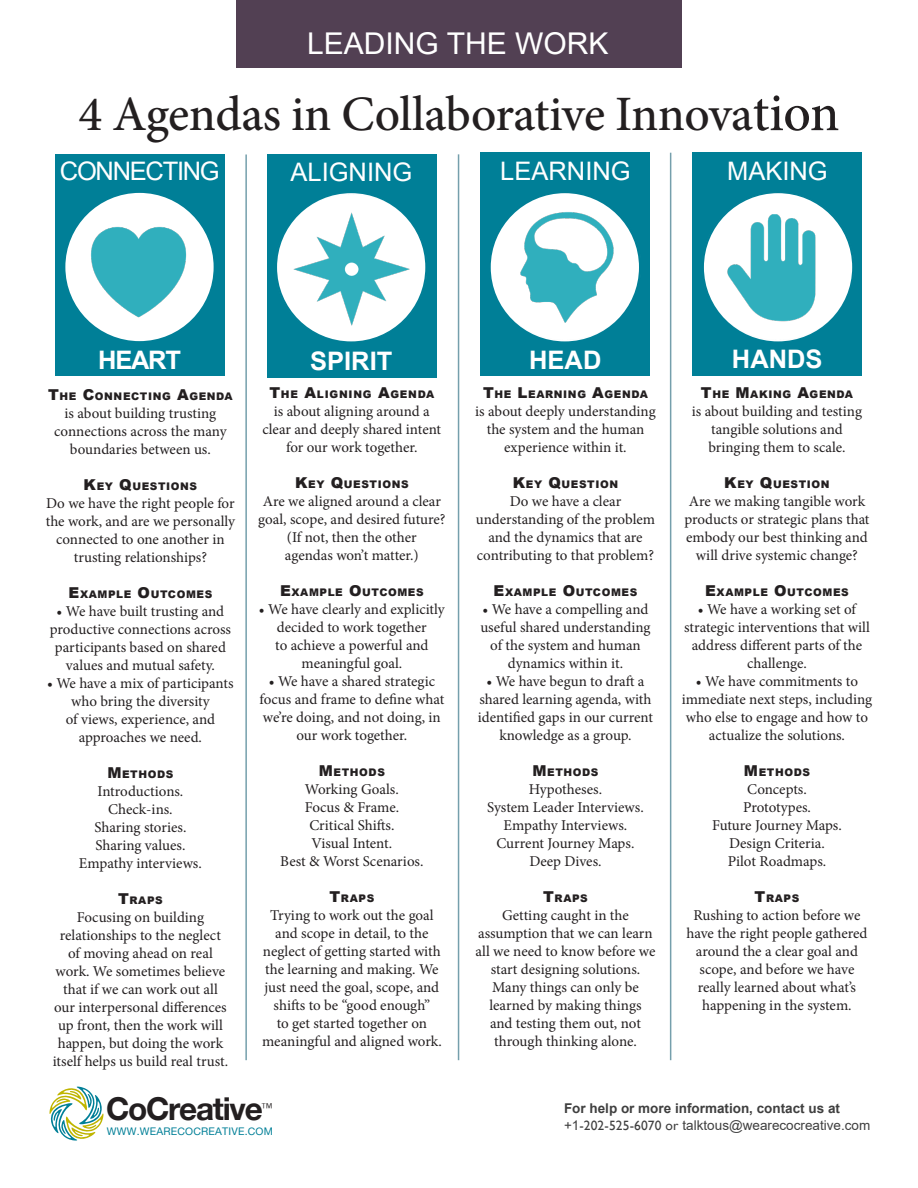
<style>
.page{position:relative;width:918px;height:1188px;background:#fff}
.page>*{position:absolute;margin:0;border:0;box-sizing:border-box;transform-origin:0 0}
.t1{font:500 49.5px "Minion Pro";letter-spacing:-.015em;color:#231f20}
.t2{font:700 31.5px "Context Reprise S Si";letter-spacing:-.04em;color:#231f20}
.t3{font:30px "Arial";color:#fff}
.t4{font:25.5px "Arial";color:#fff}
.t5{font:700 25.5px "Arial";color:#fff}
.t6{font:25.5px "Arial";letter-spacing:-.05em;color:#fff}
.t7{font:15px/18px "Minion Pro";letter-spacing:-.005em;color:#231f20;text-align:center}
.t8{font:700 13.5px/16.5px "Arial";color:#3f3f3f}
.t9{font:300 12px "Context Light S Si";color:#231f20}
.t10{font:900 10.5px "Arial";letter-spacing:.055em;color:#231f20}
.t11{font:10.5px "Context Reprise S Si";letter-spacing:.02em;color:#007f97}
.s1{font-size:54px}
.s2{font-size:15px}
.s3{font-weight:400}
.s4{font-family:"Gill Sans";font-weight:400}
</style>
<div class="page">
<div style="left:55px;top:155px;width:170px;height:221px;background:#007f97"></div>
<div style="left:480px;top:153px;width:170px;height:223px;background:#007f97"></div>
<div style="left:236px;top:0;width:445px;height:67px;background:#524053"></div>
<hr style="left:245px;top:155px;width:2px;height:905px;background:#759fac">
<hr style="left:458px;top:154px;width:1px;height:906px;background:#759fac">
<hr style="left:670px;top:153px;width:1px;height:907px;background:#759fac">
<svg style="left:49px;top:1086px;width:55px;height:55px"></svg>
<div style="left:267px;top:155px;width:170px;height:223px;background:#007f97"></div>
<div style="left:692px;top:153px;width:170px;height:223px;background:#007f97"></div>
<img style="left:490px;top:193px;width:149px;height:147px">
<div style="left:65px;top:193px;width:149px;height:148px;background:#fff;border-radius:50%"></div>
<img style="left:81px;top:212px;width:112px;height:112px">
<img style="left:703px;top:193px;width:150px;height:147px">
<img style="left:277px;top:195px;width:149px;height:147px">
<p class="t3" style="left:307px;top:22px;width:303px">LEADING THE WORK</p>
<p class="t1" style="left:78px;top:81px;width:763px">4 Agendas in Collaborative Innova<span class="s1">tion</span></p>
<p class="t6" style="left:60px;top:154px;width:161px">CONNECTING</p>
<p class="t4" style="left:500px;top:154px;width:132px">LEARNING</p>
<p class="t4" style="left:291px;top:155px;width:123px">ALIGNING</p>
<p class="t4" style="left:727px;top:153px;width:102px">MAKING</p>
<p class="t5" style="left:98px;top:342px;width:84px">HEART</p>
<p class="t5" style="left:310px;top:343px;width:84px">SPIRIT</p>
<p class="t5" style="left:529px;top:342px;width:74px">HEAD</p>
<p class="t5" style="left:732px;top:341px;width:92px">HANDS</p>
<p class="t10" style="left:48px;top:389px;width:186px"><span class="s2">T</span>HE <span class="s2">C</span>ONNECTING <span class="s2">A</span>GENDA</p>
<p class="t7" style="left:54px;top:404px;width:174px">is about building trusting connections across the many boundaries between us.</p>
<p class="t10" style="left:84px;top:479px;width:115px"><span class="s2">K</span>EY <span class="s2">Q</span>UESTIONS</p>
<p class="t7" style="left:46px;top:494px;width:191px">Do we have the right people for the work, and are we personally connected to one another in trusting relationships?</p>
<p class="t10" style="left:69px;top:587px;width:145px"><span class="s2">E</span>XAMPLE <span class="s2">O</span>UTCOMES</p>
<p class="t7" style="left:50px;top:602px;width:183px">• We have built trusting and productive connections across participants based on shared values and mutual safety.</p>
<p class="t7" style="left:47px;top:674px;width:188px">• We have a mix of participants who bring the diversity<br>of views, experience, and approaches we need.</p>
<p class="t10" style="left:107px;top:767px;width:68px"><span class="s2">M</span> ETHODS</p>
<p class="t7" style="left:97px;top:782px;width:87px">Introductions.</p>
<p class="t7" style="left:108px;top:800px;width:66px">Check-ins.</p>
<p class="t7" style="left:94px;top:818px;width:93px">Sharing stories.</p>
<p class="t7" style="left:95px;top:836px;width:92px">Sharing values.</p>
<p class="t7" style="left:79px;top:854px;width:124px">Empathy interviews.</p>
<p class="t10" style="left:118px;top:893px;width:46px"><span class="s2">T</span>RAPS</p>
<p class="t7" style="left:53px;top:908px;width:177px">Focusing on building relationships to the neglect of moving ahead on real work. We sometimes believe that if we can work out all our interpersonal differences up front, then the work will happen, but doing the work itself helps us build real trust.</p>
<p class="t10" style="left:269px;top:387px;width:167px"><span class="s2">T</span>HE <span class="s2">A</span>LIGNING <span class="s2">A</span>GENDA</p>
<p class="t7" style="left:263px;top:402px;width:180px">is about aligning around a clear and deeply shared intent for our work together.</p>
<p class="t10" style="left:295px;top:477px;width:115px"><span class="s2">K</span>EY <span class="s2">Q</span>UESTIONS</p>
<p class="t7" style="left:258px;top:492px;width:189px">Are we aligned around a clear goal, scope, and desired future?</p>
<p class="t7" style="left:285px;top:528px;width:135px;text-align:left">(If not, then the other agendas won’t matter.)</p>
<p class="t10" style="left:280px;top:585px;width:145px"><span class="s2">E</span>XAMPLE <span class="s2">O</span>UTCOMES</p>
<p class="t7" style="left:259px;top:600px;width:187px">• We have clearly and explicitly decided to work together<br>to achieve a powerful and meaningful goal.</p>
<p class="t7" style="left:259px;top:672px;width:186px">• We have a shared strategic focus and frame to define what we’re doing, and not doing, in our work together.</p>
<p class="t10" style="left:319px;top:765px;width:68px"><span class="s2">M</span> ETHODS</p>
<p class="t7" style="left:305px;top:780px;width:96px">Working Goals.</p>
<p class="t7" style="left:305px;top:798px;width:96px">Focus &amp; Frame.</p>
<p class="t7" style="left:309px;top:816px;width:87px">Critical Shifts.</p>
<p class="t7" style="left:312px;top:834px;width:82px">Visual Intent.</p>
<p class="t7" style="left:280px;top:852px;width:145px">Best &amp; Worst Scenarios.</p>
<p class="t10" style="left:330px;top:891px;width:46px"><span class="s2">T</span>RAPS</p>
<p class="t7" style="left:262px;top:906px;width:181px">Trying to work out the goal and scope in detail, to the neglect of getting started with the learning and making. We just need the goal, scope, and shifts to be “good enough”<br>to get started together on meaningful and aligned work.</p>
<h2 class="t2" style="left:106px;top:1089px;width:158px">CoCreative</h2>
<p class="t9" style="left:262px;top:1101px;width:13px">™</p>
<p class="t11" style="left:107px;top:1125px;width:168px">WWW.WEARECOCREATIVE.COM</p>
<p class="t10" style="left:483px;top:387px;width:166px"><span class="s2">T</span>HE <span class="s2">L</span>EARNING <span class="s2">A</span>GENDA</p>
<p class="t7" style="left:475px;top:402px;width:182px">is about deeply understanding the system and the human experience within it.</p>
<p class="t10" style="left:513px;top:477px;width:107px"><span class="s2">K</span>EY <span class="s2">Q</span>UESTION</p>
<p class="t7" style="left:476px;top:492px;width:181px">Do we have a clear understanding of the problem and the dynamics that are contributing to that problem?</p>
<p class="t10" style="left:494px;top:585px;width:145px"><span class="s2">E</span>XAMPLE <span class="s2">O</span>UTCOMES</p>
<p class="t7" style="left:480px;top:600px;width:172px">• We have a compelling and useful shared understanding of the system and human dynamics within it.</p>
<p class="t7" style="left:478px;top:672px;width:177px">• We have begun to draft a shared learning agenda, with identified gaps in our current knowledge as a group.</p>
<p class="t10" style="left:532px;top:765px;width:68px"><span class="s2">M</span> ETHODS</p>
<p class="t7" style="left:529px;top:780px;width:75px">Hypotheses.</p>
<p class="t7" style="left:487px;top:798px;width:158px">System Leader Interviews.</p>
<p class="t7" style="left:504px;top:816px;width:125px">Empathy Interviews.</p>
<p class="t7" style="left:497px;top:834px;width:139px">Current Journey Maps.</p>
<p class="t7" style="left:529px;top:852px;width:74px">Deep Dives.</p>
<p class="t10" style="left:543px;top:891px;width:46px"><span class="s2">T</span>RAPS</p>
<p class="t7" style="left:476px;top:906px;width:181px">Getting caught in the assumption that we can learn all we need to know before we start designing solutions.<br>Many things can only be learned by making things<br>and testing them out, not through thinking alone.</p>
<p class="t10" style="left:701px;top:387px;width:154px"><span class="s2">T</span>HE <span class="s2">M</span>AKING <span class="s2">A</span>GENDA</p>
<p class="t7" style="left:692px;top:402px;width:172px">is about building and testing tangible solutions and bringing them to scale.</p>
<p class="t10" style="left:724px;top:477px;width:107px"><span class="s2">K</span>EY <span class="s2">Q</span>UESTION</p>
<p class="t7" style="left:684px;top:492px;width:187px">Are we making tangible work products or strategic plans that embody our best thinking and will drive systemic change?</p>
<p class="t10" style="left:705px;top:585px;width:145px"><span class="s2">E</span>XAMPLE <span class="s2">O</span>UTCOMES</p>
<p class="t7" style="left:684px;top:600px;width:187px">• We have a working set of strategic interventions that will address different parts of the challenge.</p>
<p class="t7" style="left:682px;top:672px;width:192px">• We have commitments to immediate next steps, including who else to engage and how to actualize the solutions.</p>
<p class="t10" style="left:744px;top:765px;width:68px"><span class="s2">M</span> ETHODS</p>
<p class="t7" style="left:747px;top:780px;width:61px">Concepts.</p>
<p class="t7" style="left:743px;top:798px;width:69px">Prototypes.</p>
<p class="t7" style="left:712px;top:816px;width:131px">Future Journey Maps.</p>
<p class="t7" style="left:729px;top:834px;width:97px">Design Criteria.</p>
<p class="t7" style="left:728px;top:852px;width:100px">Pilot Roadmaps.</p>
<p class="t10" style="left:755px;top:891px;width:46px"><span class="s2">T</span>RAPS</p>
<p class="t7" style="left:686px;top:906px;width:183px">Rushing to action before we have the right people gathered around the a clear goal and scope, and before we have really learned about what’s happening in the system.</p>
<p class="t8" style="left:564px;top:1100px;width:308px">For help or more information, contact us at <span class="s3">+1</span><span class="s4">-202-525-6070 or</span> <span class="s3">talktous@wearecocreative.com</span></p>
</div>
